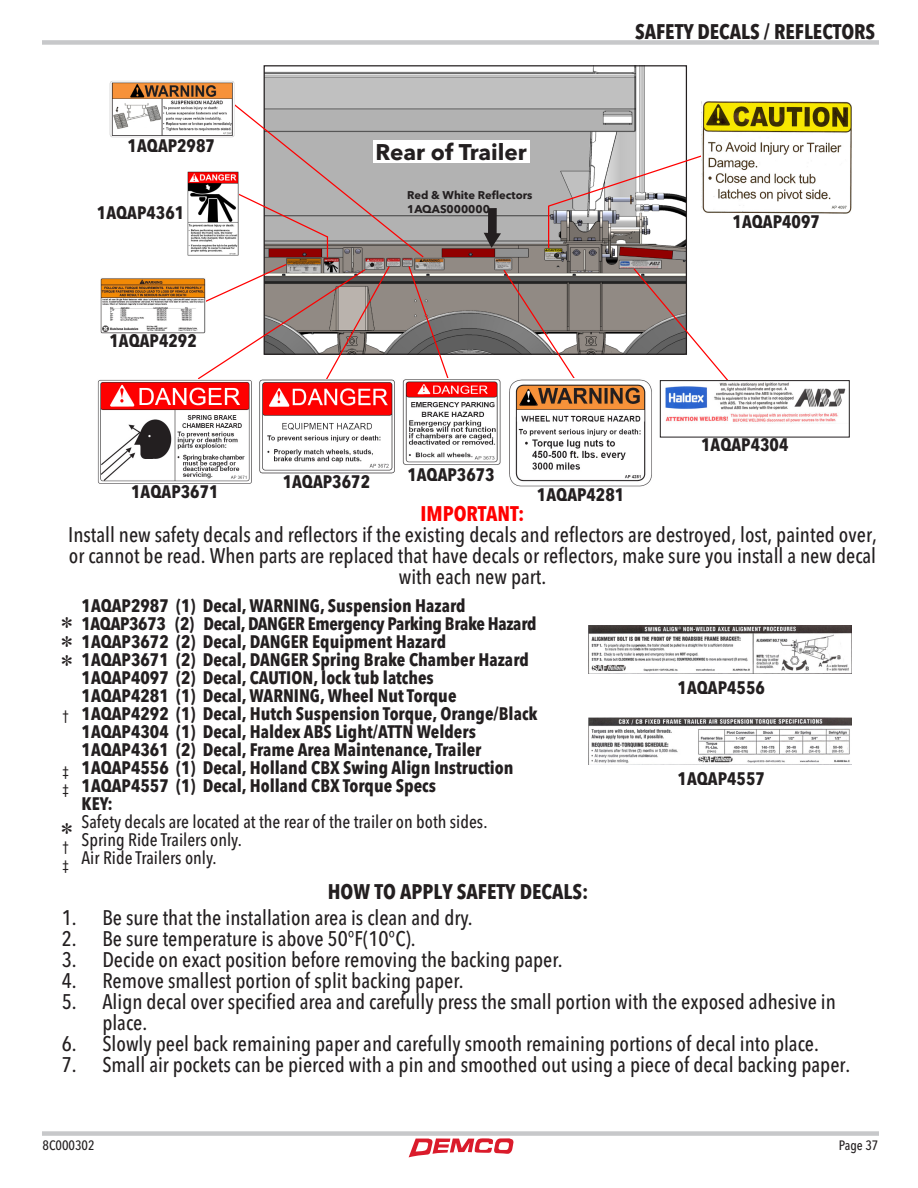
<style>
.page{position:relative;width:918px;height:1188px;background:#fff}
.page>*{position:absolute;margin:0;border:0;box-sizing:border-box;transform-origin:0 0}
.t1{font:27px "Times New Roman";color:#231f20}
.t2{font:700 22.5px "Avenir Next LT Pro";color:#231f20}
.t3{font:500 condensed 21px/21px "Avenir Next LT Pro";color:#231f20}
.page_heading{font:700 condensed 21px "Avenir Next LT Pro";color:#231f20}
.t4{font:700 condensed 21px "Avenir Next LT Pro";color:#f00}
.t5{font:700 condensed 18px "Avenir Next LT Pro";color:#231f20}
.t6{font:500 condensed 18px "Avenir Next LT Pro";color:#231f20}
.t7{font:700 condensed 18px "Avenir Next LT Pro";letter-spacing:-.02em;color:#231f20}
.t8{font:500 condensed 15px "Avenir Next LT Pro";color:#231f20}
.t9{font:500 condensed 13.5px "Avenir Next LT Pro";color:#231f20}
.t10{font:700 11.25px "Avenir Next LT Pro";color:#231f20}
</style>
<div class="page">
<div style="left:42px;top:40px;width:837px;height:5px;background:#c7c8ca"></div>
<div style="left:42px;top:1131px;width:837px;height:5px;background:#c7c8ca"></div>
<svg style="left:409px;top:1138px;width:105px;height:19px"></svg>
<img style="left:588px;top:626px;width:264px;height:47px">
<img style="left:588px;top:717px;width:264px;height:48px">
<img style="left:266px;top:67px;width:419px;height:286px">
<div style="left:488px;top:208px;width:9px;height:27px;background:#231f20"></div>
<svg style="left:483px;top:233px;width:18px;height:15px"></svg>
<div style="left:373px;top:140px;width:157px;height:23px;background:#fff"></div>
<svg style="left:502px;top:268px;width:76px;height:110px"></svg>
<svg style="left:547px;top:153px;width:154px;height:55px"></svg>
<img style="left:701px;top:101px;width:151px;height:112px">
<img style="left:509px;top:379px;width:143px;height:108px">
<img style="left:402px;top:379px;width:99px;height:86px">
<img style="left:259px;top:388px;width:136px;height:86px">
<img style="left:98px;top:379px;width:154px;height:105px">
<img style="left:109px;top:81px;width:125px;height:57px">
<img style="left:100px;top:278px;width:96px;height:56px">
<svg style="left:632px;top:267px;width:96px;height:121px"></svg>
<img style="left:662px;top:382px;width:184px;height:41px">
<div style="left:660px;top:380px;width:189px;height:57px;border:1px solid #231f20"></div>
<hr style="left:548px;top:206px;width:1px;height:42px;background:#f00">
<svg style="left:196px;top:100px;width:257px;height:288px"></svg>
<img style="left:188px;top:172px;width:50px;height:83px">
<p class="t5" style="left:128px;top:134px;width:89px">1AQAP2987</p>
<p class="t5" style="left:97px;top:202px;width:89px">1AQAP4361</p>
<p class="t5" style="left:109px;top:330px;width:89px">1AQAP4292</p>
<p class="t5" style="left:131px;top:481px;width:89px">1AQAP3671</p>
<p class="t2" style="left:376px;top:138px;width:153px">Rear of Trailer</p>
<p class="t10" style="left:407px;top:188px;width:127px">Red &amp; White Reflectors</p>
<p class="t10" style="left:407px;top:202px;width:84px">1AQAS000000</p>
<p class="page_heading" style="left:635px;top:19px;width:242px">SAFETY DECALS / REFLECTORS</p>
<p class="t5" style="left:733px;top:211px;width:89px">1AQAP4097</p>
<p class="t5" style="left:283px;top:471px;width:89px">1AQAP3672</p>
<p class="t5" style="left:407px;top:463px;width:89px">1AQAP3673</p>
<p class="t5" style="left:537px;top:484px;width:89px">1AQAP4281</p>
<p class="t5" style="left:701px;top:434px;width:89px">1AQAP4304</p>
<p class="t4" style="left:421px;top:501px;width:105px">IMPORTANT:</p>
<p class="t3" style="left:68px;top:524px;width:810px;text-align:center">Install new safety decals and reflectors if the existing decals and reflectors are destroyed, lost, painted over, or cannot be read. When parts are replaced that have decals or reflectors, make sure you install a new decal with each new part.</p>
<p class="t1" style="left:60px;top:608px;width:15px">*</p>
<p class="t1" style="left:60px;top:646px;width:15px">*</p>
<p class="t1" style="left:60px;top:627px;width:15px">*</p>
<p class="t8" style="left:63px;top:706px;width:7px">†</p>
<p class="t8" style="left:63px;top:763px;width:7px">‡</p>
<p class="t8" style="left:63px;top:780px;width:7px">‡</p>
<p class="t1" style="left:60px;top:814px;width:15px">*</p>
<p class="t8" style="left:63px;top:838px;width:7px">†</p>
<p class="t8" style="left:63px;top:857px;width:7px">‡</p>
<p class="t5" style="left:82px;top:595px;width:386px">1AQAP2987 (1) Decal, WARNING, Suspension Hazard</p>
<p class="t7" style="left:82px;top:613px;width:457px">1AQAP3673 (2) Decal, DANGER Emergency Parking Brake Hazard</p>
<p class="t5" style="left:82px;top:631px;width:366px">1AQAP3672 (2) Decal, DANGER Equipment Hazard</p>
<p class="t5" style="left:82px;top:649px;width:449px">1AQAP3671 (2) Decal, DANGER Spring Brake Chamber Hazard</p>
<p class="t5" style="left:82px;top:667px;width:354px">1AQAP4097 (2) Decal, CAUTION, lock tub latches</p>
<p class="t5" style="left:82px;top:685px;width:376px">1AQAP4281 (1) Decal, WARNING, Wheel Nut Torque</p>
<p class="t5" style="left:82px;top:703px;width:458px">1AQAP4292 (1) Decal, Hutch Suspension Torque, Orange/Black</p>
<p class="t5" style="left:82px;top:721px;width:396px">1AQAP4304 (1) Decal, Haldex ABS Light/ATTN Welders</p>
<p class="t5" style="left:82px;top:739px;width:401px">1AQAP4361 (2) Decal, Frame Area Maintenance, Trailer</p>
<p class="t5" style="left:82px;top:757px;width:433px">1AQAP4556 (1) Decal, Holland CBX Swing Align Instruction</p>
<p class="t5" style="left:82px;top:775px;width:356px">1AQAP4557 (1) Decal, Holland CBX Torque Specs</p>
<p class="t5" style="left:82px;top:793px;width:33px">KEY:</p>
<p class="t6" style="left:82px;top:811px;width:407px">Safety decals are located at the rear of the trailer on both sides.</p>
<p class="t6" style="left:82px;top:829px;width:162px">Spring Ride Trailers only.</p>
<p class="t6" style="left:82px;top:847px;width:137px">Air Ride Trailers only.</p>
<p class="page_heading" style="left:328px;top:879px;width:262px">HOW TO APPLY SAFETY DECALS:</p>
<p class="t5" style="left:678px;top:677px;width:89px">1AQAP4556</p>
<p class="t5" style="left:678px;top:767px;width:89px">1AQAP4557</p>
<p class="t3" style="left:62px;top:907px;width:412px">1. Be sure that the installation area is clean and dry.</p>
<p class="t3" style="left:62px;top:928px;width:355px">2. Be sure temperature is above 50°F(10°C).</p>
<p class="t3" style="left:62px;top:949px;width:502px">3. Decide on exact position before removing the backing paper.</p>
<p class="t3" style="left:62px;top:970px;width:403px">4. Remove smallest portion of split backing paper.</p>
<p class="t3" style="left:102px;top:991px;width:735px;text-indent:-41px">5. Align decal over specified area and carefully press the small portion with the exposed adhesive in place.</p>
<p class="t3" style="left:62px;top:1033px;width:759px">6. Slowly peel back remaining paper and carefully smooth remaining portions of decal into place.</p>
<p class="t3" style="left:62px;top:1054px;width:790px">7. Small air pockets can be pierced with a pin and smoothed out using a piece of decal backing paper.</p>
<p class="t9" style="left:43px;top:1138px;width:54px">8C000302</p>
<p class="t9" style="left:839px;top:1138px;width:41px">Page 37</p>
</div>
